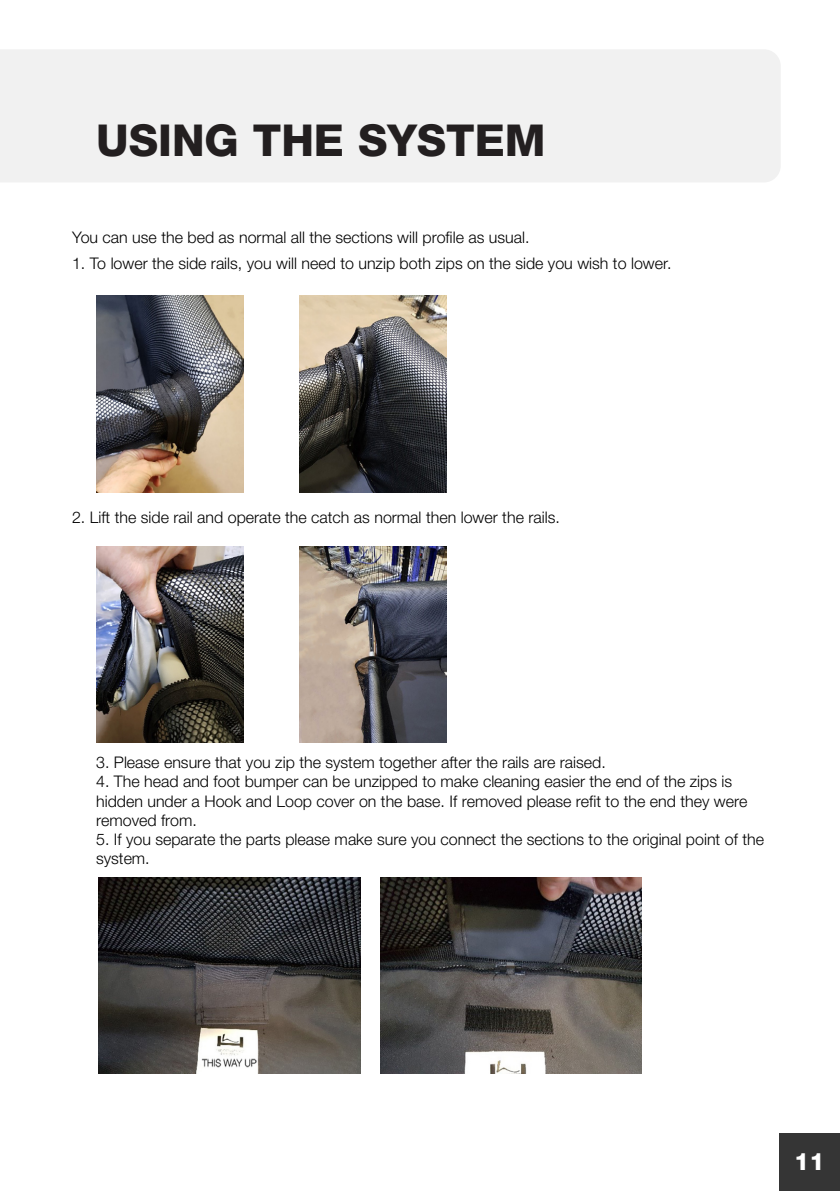
<style>
.page{position:relative;width:840px;height:1191px;background:#fff}
.page>*{position:absolute;margin:0;border:0;box-sizing:border-box;transform-origin:0 0}
.t1{font:800 44px "Helvetica Neue";color:#231f20}
.t2{font:800 24px "Helvetica Neue";color:#fff}
.t3{font:300 16px/19.2px "Helvetica Neue";color:#000}
</style>
<div class="page">
<div style="left:778px;top:1133px;width:61px;height:58px;background:#353535"></div>
<div style="left:0;top:50px;width:780px;height:132px;background:#f1f1f1"></div>
<img style="left:96px;top:296px;width:147px;height:196px">
<img style="left:299px;top:296px;width:147px;height:196px">
<img style="left:96px;top:546px;width:148px;height:196px">
<img style="left:299px;top:546px;width:147px;height:196px">
<img style="left:98px;top:877px;width:262px;height:196px">
<img style="left:380px;top:877px;width:261px;height:196px">
<p class="t1" style="left:96px;top:114px;width:451px">USING THE SYSTEM</p>
<p class="t3" style="left:72px;top:228px;width:458px">You can use the bed as normal all the sections will profile as usual.</p>
<p class="t3" style="left:72px;top:253px;width:600px">1. To lower the side rails, you will need to unzip both zips on the side you wish to lower.</p>
<p class="t3" style="left:72px;top:507px;width:489px">2. Lift the side rail and operate the catch as normal then lower the rails.</p>
<p class="t3" style="left:96px;top:752px;width:511px">3. Please ensure that you zip the system together after the rails are raised.</p>
<p class="t3" style="left:96px;top:771px;width:652px">4. The head and foot bumper can be unzipped to make cleaning easier the end of the zips is hidden under a Hook and Loop cover on the base. If removed please refit to the end they were removed from.</p>
<p class="t3" style="left:96px;top:829px;width:669px">5. If you separate the parts please make sure you connect the sections to the original point of the system.</p>
<h2 class="t2" style="left:793px;top:1147px;width:32px">11</h2>
</div>
